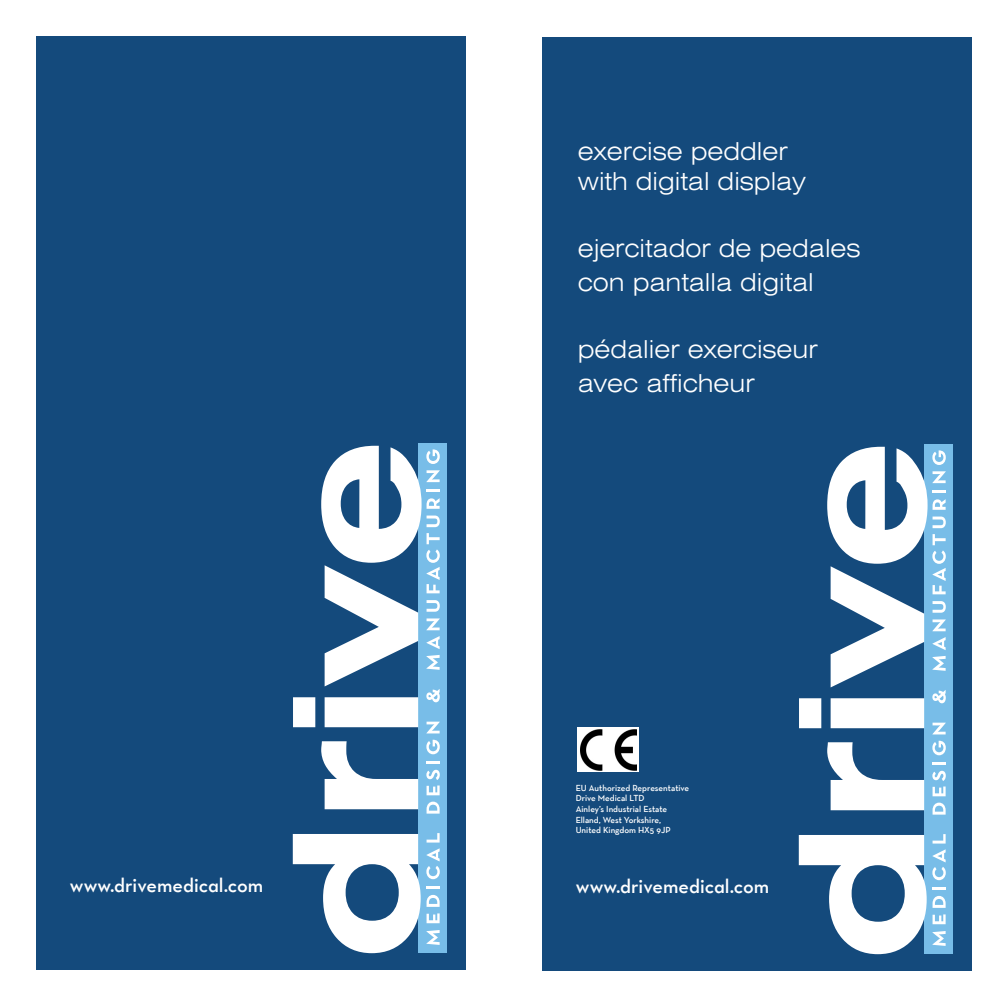
<style>
.page{position:relative;width:1008px;height:1008px;background:#fff}
.page>*{position:absolute;margin:0;border:0;box-sizing:border-box;transform-origin:0 0}
.t1{font:300 expanded 24.8px/33.6px "Swiss 721 BT";color:#fff}
.Copy_of_Normal{font:20px "Neutraface Text TT Demi Alt";color:#fff}
.t2{font:600 8.8px "Neutraface Text TT";color:#fff}
</style>
<div class="page">
<div style="left:542px;top:37px;width:430px;height:934px;background:#144a7c"></div>
<div style="left:924px;top:444px;width:29px;height:510px;background:#78bde8"></div>
<svg style="left:827px;top:742px;width:97px;height:68px"></svg>
<svg style="left:799px;top:834px;width:147px;height:120px"></svg>
<svg style="left:933px;top:803px;width:13px;height:12px"></svg>
<svg style="left:933px;top:787px;width:13px;height:9px"></svg>
<svg style="left:932px;top:771px;width:14px;height:10px"></svg>
<svg style="left:933px;top:762px;width:13px;height:3px"></svg>
<svg style="left:932px;top:741px;width:14px;height:14px"></svg>
<svg style="left:799px;top:447px;width:147px;height:287px"></svg>
<svg style="left:577px;top:728px;width:62px;height:44px"></svg>
<img style="left:580px;top:730px;width:56px;height:40px">
<div style="left:36px;top:36px;width:430px;height:934px;background:#144a7c"></div>
<div style="left:418px;top:443px;width:29px;height:510px;background:#78bde8"></div>
<svg style="left:321px;top:741px;width:97px;height:68px"></svg>
<svg style="left:293px;top:833px;width:147px;height:120px"></svg>
<svg style="left:427px;top:802px;width:13px;height:12px"></svg>
<svg style="left:427px;top:786px;width:13px;height:9px"></svg>
<svg style="left:426px;top:770px;width:14px;height:10px"></svg>
<svg style="left:427px;top:761px;width:13px;height:3px"></svg>
<svg style="left:426px;top:740px;width:14px;height:14px"></svg>
<svg style="left:293px;top:446px;width:147px;height:287px"></svg>
<p class="Copy_of_Normal" style="left:70px;top:873px;width:195px">www.drivemedical.com</p>
<p class="t1" style="left:578px;top:135px;width:211px">exercise peddler</p>
<p class="t1" style="left:578px;top:164px;width:229px">with digital display</p>
<p class="t1" style="left:578px;top:232px;width:284px">ejercitador de pedales con pantalla digital</p>
<p class="t1" style="left:578px;top:333px;width:241px">pédalier exerciseur</p>
<p class="t1" style="left:578px;top:366px;width:178px">avec afficheur</p>
<p class="t2" style="left:576px;top:782px;width:115px">EU Authorized Representative</p>
<p class="t2" style="left:576px;top:793px;width:70px">Drive Medical LTD</p>
<p class="t2" style="left:576px;top:804px;width:93px">Ainley’s Industrial Estate</p>
<p class="t2" style="left:576px;top:814px;width:87px">Elland, West Yorkshire,</p>
<p class="t2" style="left:576px;top:825px;width:96px">United Kingdom HX5 9JP</p>
<p class="Copy_of_Normal" style="left:576px;top:874px;width:195px">www.drivemedical.com</p>
</div>
